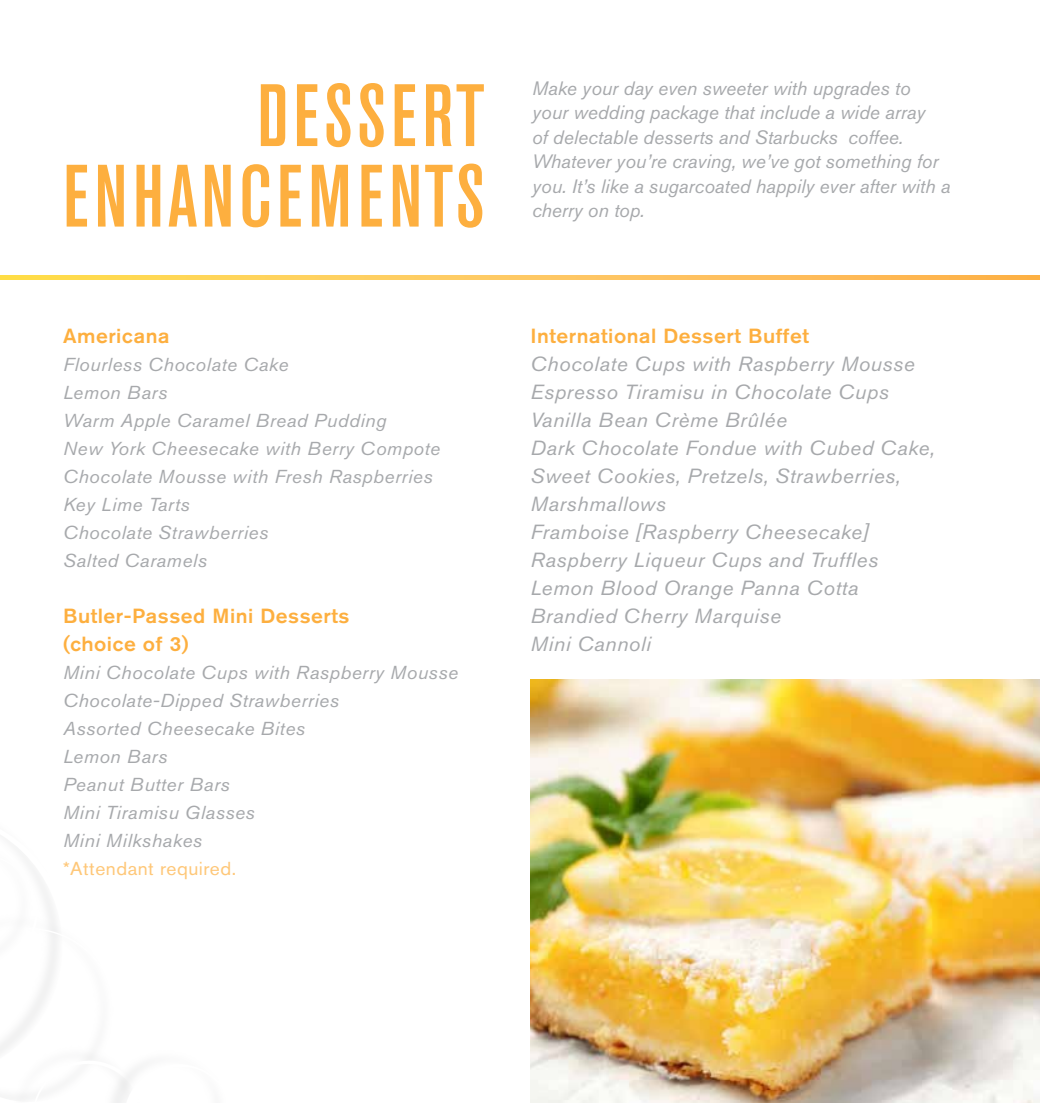
<style>
.page{position:relative;width:1040px;height:1103px;background:#fff}
.page>*{position:absolute;margin:0;border:0;box-sizing:border-box;transform-origin:0 0}
.t1{font:500 condensed 87.5px/80.5px "Akzidenz Grotesk BE";letter-spacing:.055em;color:#fdaf3f;text-align:right}
.t2{font:italic 20.3px/28px "Akzidenz Grotesk Pro";letter-spacing:.025em;color:#a7a9ac}
.t3{font:500 20.3px/28px "Akzidenz Grotesk Pro";letter-spacing:.025em;color:#fdaf3f}
.t4{font:italic 19.25px/24.5px "Akzidenz Grotesk Pro";color:#a7a9ac}
.t5{font:italic 18.55px/28px "Akzidenz Grotesk Pro";letter-spacing:.025em;color:#a7a9ac}
.t6{font:18.55px "Akzidenz Grotesk Pro";letter-spacing:.025em;color:#fec778}
</style>
<div class="page">
<svg style="left:0;top:860px;width:139px;height:242px"></svg>
<img style="left:530px;top:679px;width:510px;height:423px">
<svg style="left:0;top:276px;width:1040px;height:4px;background:#fec859"></svg>
<h1 class="t1" style="left:63px;top:75px;width:423px">DESSERT<br>ENHANCEMENTS</h1>
<p class="t4" style="left:532px;top:75px;width:420px">Make your day even sweeter with upgrades to your wedding package that include a wide array<br>of delectable desserts and Starbucks coffee.<br>Whatever you’re craving, we’ve got something for you. It’s like a sugarcoated happily ever after with a cherry on top.</p>
<p class="t3" style="left:63px;top:322px;width:108px">Americana</p>
<p class="t5" style="left:63px;top:350px;width:379px">Flourless Chocolate Cake<br>Lemon Bars<br>Warm Apple Caramel Bread Pudding<br>New York Cheesecake with Berry Compote<br>Chocolate Mousse with Fresh Raspberries<br>Key Lime Tarts<br>Chocolate Strawberries<br>Salted Caramels</p>
<p class="t3" style="left:63px;top:602px;width:288px">Butler-Passed Mini Desserts (choice of 3)</p>
<p class="t5" style="left:63px;top:658px;width:396px">Mini Chocolate Cups with Raspberry Mousse<br>Chocolate-Dipped Strawberries<br>Assorted Cheesecake Bites<br>Lemon Bars<br>Peanut Butter Bars<br>Mini Tiramisu Glasses<br>Mini Milkshakes</p>
<p class="t6" style="left:63px;top:856px;width:175px">*Attendant required.</p>
<p class="t3" style="left:530px;top:322px;width:280px">International Dessert Buffet</p>
<p class="t2" style="left:530px;top:350px;width:406px">Chocolate Cups with Raspberry Mousse<br>Espresso Tiramisu in Chocolate Cups<br>Vanilla Bean Crème Brûlée<br>Dark Chocolate Fondue with Cubed Cake,<br>Sweet Cookies, Pretzels, Strawberries,<br>Marshmallows<br>Framboise [Raspberry Cheesecake]<br>Raspberry Liqueur Cups and Truffles<br>Lemon Blood Orange Panna Cotta<br>Brandied Cherry Marquise<br>Mini Cannoli</p>
</div>
